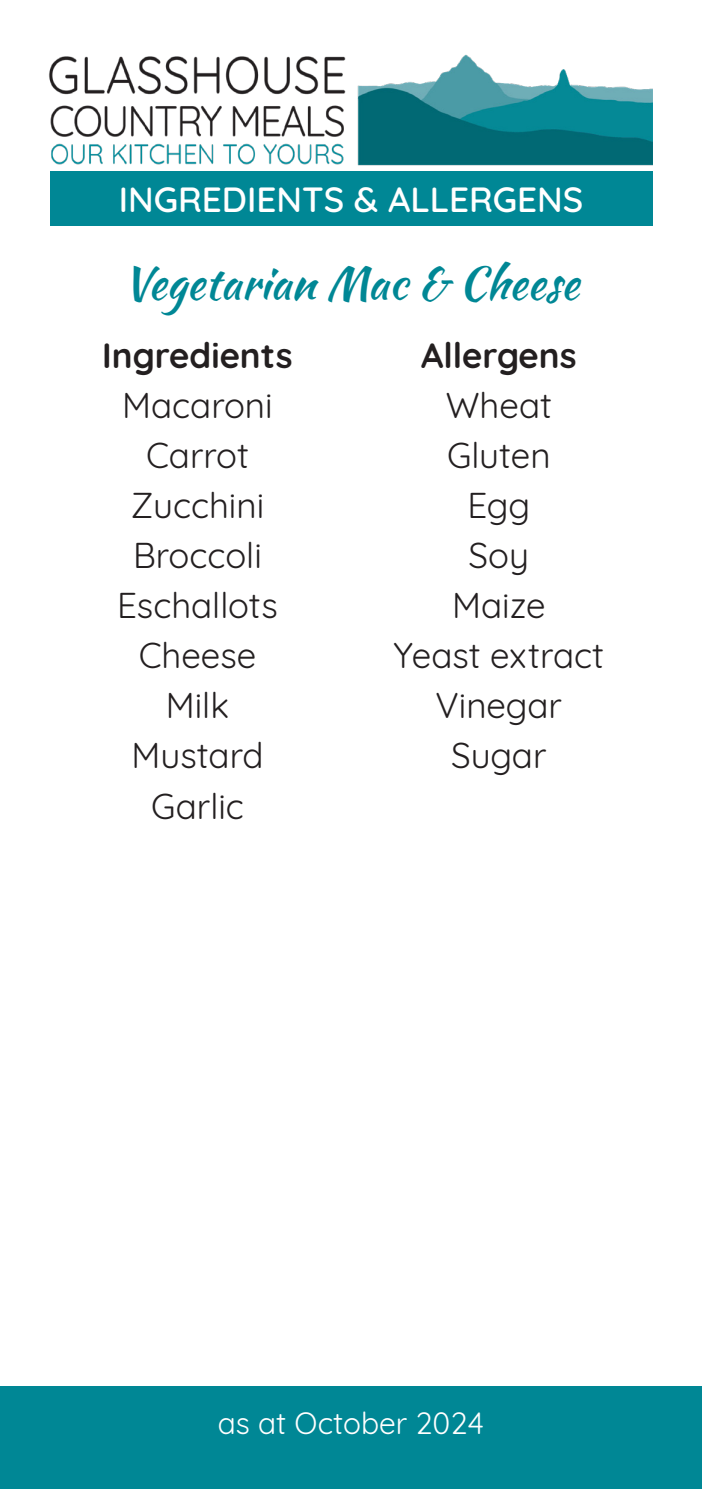
<style>
.page{position:relative;width:702px;height:1489px;background:#fff}
.page>*{position:absolute;margin:0;border:0;box-sizing:border-box;transform-origin:0 0}
.t1{font:45px "Kaushan Script";color:#008795}
.t2{font:35px "Quicksand";color:#231f20}
.t3{font:300 35px "Quicksand";color:#fff}
.t4{font:700 35px "Quicksand";color:#231f20}
.t5{font:30px "Quicksand";color:#fff}
</style>
<div class="page">
<img style="left:49px;top:54px;width:603px;height:112px">
<div style="left:0;top:1385px;width:702px;height:103px;background:#008795"></div>
<div style="left:50px;top:171px;width:602px;height:55px;background:#008795"></div>
<p class="t3" style="left:119px;top:173px;width:466px">INGREDIENTS &amp; ALLERGENS</p>
<p class="t1" style="left:123px;top:250px;width:458px">Vegetarian Mac &amp; Cheese</p>
<p class="t4" style="left:102px;top:327px;width:192px">Ingredients</p>
<p class="t2" style="left:122px;top:378px;width:152px">Macaroni</p>
<p class="t2" style="left:146px;top:428px;width:104px">Carrot</p>
<p class="t2" style="left:131px;top:478px;width:135px">Zucchini</p>
<p class="t2" style="left:133px;top:528px;width:130px">Broccoli</p>
<p class="t2" style="left:117px;top:578px;width:162px">Eschallots</p>
<p class="t2" style="left:139px;top:628px;width:119px">Cheese</p>
<p class="t2" style="left:166px;top:678px;width:65px">Milk</p>
<p class="t2" style="left:131px;top:728px;width:133px">Mustard</p>
<p class="t2" style="left:151px;top:778px;width:94px">Garlic</p>
<p class="t4" style="left:421px;top:327px;width:157px">Allergens</p>
<p class="t2" style="left:445px;top:378px;width:108px">Wheat</p>
<p class="t2" style="left:447px;top:428px;width:105px">Gluten</p>
<p class="t2" style="left:467px;top:478px;width:64px">Egg</p>
<p class="t2" style="left:468px;top:528px;width:62px">Soy</p>
<p class="t2" style="left:452px;top:578px;width:95px">Maize</p>
<p class="t2" style="left:393px;top:628px;width:212px">Yeast extract</p>
<p class="t2" style="left:435px;top:678px;width:128px">Vinegar</p>
<p class="t2" style="left:451px;top:728px;width:97px">Sugar</p>
<p class="t5" style="left:218px;top:1399px;width:268px">as at October 2024</p>
</div>
